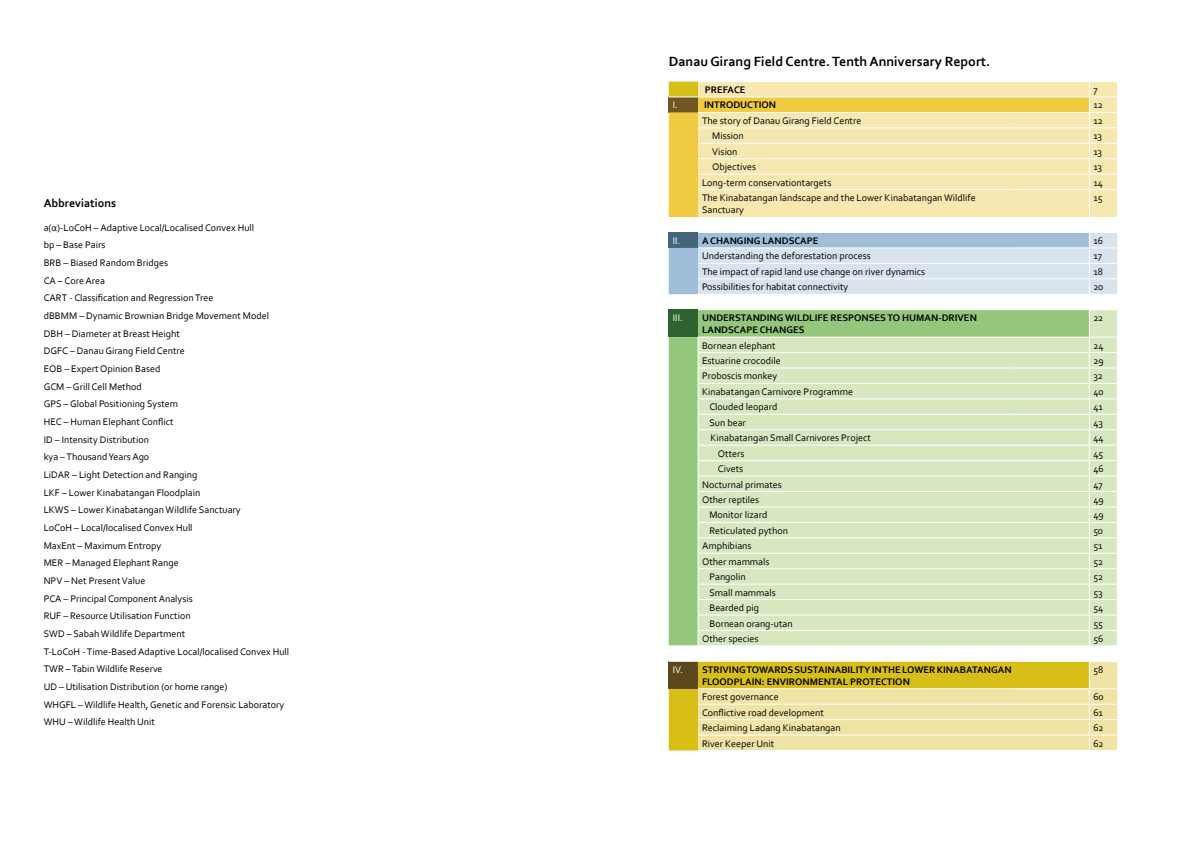
<style>
.page{position:relative;width:1191px;height:842px;background:#fff}
.page>*{position:absolute;margin:0;border:0;box-sizing:border-box;transform-origin:0 0}
.t1{font:700 14px "Corbel";color:#000}
.t2{font:700 12px "Corbel";color:#000}
.t3{font:10px/17.7px "Corbel";color:#000}
.t4{font:700 10px/12px "Corbel";color:#000}
.t5{font:10px "Corbel";color:#fff}
.s1{font-weight:400;color:#fff}
</style>
<div class="page">
<svg style="left:669px;top:309px;width:448px;height:442px;background:#d6e2b1"></svg>
<svg style="left:669px;top:81px;width:448px;height:214px;background:#e9e2bd"></svg>
<p class="t2" style="left:44px;top:196px;width:74px">Abbreviations</p>
<p class="t3" style="left:44px;top:218px;width:247px">a(α)-LoCoH – Adaptive Local/Localised Convex Hull<br>bp – Base Pairs<br>BRB – Biased Random Bridges<br>CA – Core Area<br>CART - Classification and Regression Tree<br>dBBMM – Dynamic Brownian Bridge Movement Model DBH – Diameter at Breast Height<br>DGFC – Danau Girang Field Centre<br>EOB – Expert Opinion Based<br>GCM – Grill Cell Method<br>GPS – Global Positioning System<br>HEC – Human Elephant Conflict<br>ID – Intensity Distribution<br>kya – Thousand Years Ago<br>LiDAR – Light Detection and Ranging<br>LKF – Lower Kinabatangan Floodplain<br>LKWS – Lower Kinabatangan Wildlife Sanctuary<br>LoCoH – Local/localised Convex Hull<br>MaxEnt – Maximum Entropy<br>MER – Managed Elephant Range<br>NPV – Net Present Value<br>PCA – Principal Component Analysis<br>RUF – Resource Utilisation Function<br>SWD – Sabah Wildlife Department<br>T-LoCoH - Time-Based Adaptive Local/localised Convex Hull TWR – Tabin Wildlife Reserve<br>UD – Utilisation Distribution (or home range)<br>WHGFL – Wildlife Health, Genetic and Forensic Laboratory WHU – Wildlife Health Unit</p>
<h1 class="t1" style="left:669px;top:52px;width:323px">Danau Girang Field Centre. Tenth Anniversary Report.</h1>
<p class="t4" style="left:705px;top:83px;width:42px">PREFACE</p>
<p class="t3" style="left:1093px;top:81px;width:6px">7</p>
<p class="t5" style="left:673px;top:99px;width:7px">I.</p>
<p class="t4" style="left:704px;top:99px;width:74px">INTRODUCTION</p>
<p class="t3" style="left:1093px;top:96px;width:11px">12</p>
<p class="t3" style="left:702px;top:111px;width:161px">The story of Danau Girang Field Centre</p>
<p class="t3" style="left:1093px;top:111px;width:11px">12</p>
<p class="t3" style="left:712px;top:127px;width:33px">Mission</p>
<p class="t3" style="left:1093px;top:127px;width:10px">13</p>
<p class="t3" style="left:712px;top:142px;width:27px">Vision</p>
<p class="t3" style="left:1093px;top:142px;width:10px">13</p>
<p class="t3" style="left:712px;top:158px;width:45px">Objectives</p>
<p class="t3" style="left:1093px;top:158px;width:10px">13</p>
<p class="t3" style="left:702px;top:173px;width:131px">Long-term conservationtargets</p>
<p class="t3" style="left:1093px;top:173px;width:11px">14</p>
<p class="t3" style="left:702px;top:191px;width:275px;line-height:12px">The Kinabatangan landscape and the Lower Kinabatangan Wildlife<br>Sanctuary</p>
<p class="t3" style="left:1093px;top:189px;width:11px">15</p>
<p class="t4" style="left:673px;top:234px;width:147px"><span class="s1">II.</span> A CHANGING LANDSCAPE</p>
<p class="t3" style="left:1093px;top:231px;width:11px">16</p>
<p class="t3" style="left:702px;top:247px;width:170px">Understanding the deforestation process</p>
<p class="t3" style="left:1093px;top:247px;width:10px">17</p>
<p class="t3" style="left:702px;top:262px;width:225px">The impact of rapid land use change on river dynamics</p>
<p class="t3" style="left:1093px;top:262px;width:11px">18</p>
<p class="t3" style="left:702px;top:278px;width:148px">Possibilities for habitat connectivity</p>
<p class="t3" style="left:1093px;top:278px;width:12px">20</p>
<p class="t5" style="left:673px;top:312px;width:12px">III.</p>
<p class="t4" style="left:702px;top:312px;width:276px">UNDERSTANDING WILDLIFE RESPONSES TO HUMAN-DRIVEN<br>LANDSCAPE CHANGES</p>
<p class="t3" style="left:1093px;top:309px;width:11px">22</p>
<p class="t3" style="left:702px;top:336px;width:75px">Bornean elephant</p>
<p class="t3" style="left:1093px;top:336px;width:12px">24</p>
<p class="t3" style="left:702px;top:352px;width:80px">Estuarine crocodile</p>
<p class="t3" style="left:1093px;top:352px;width:12px">29</p>
<p class="t3" style="left:702px;top:367px;width:77px">Proboscis monkey</p>
<p class="t3" style="left:1093px;top:367px;width:11px">32</p>
<p class="t3" style="left:702px;top:382px;width:153px">Kinabatangan Carnivore Programme</p>
<p class="t3" style="left:1093px;top:382px;width:12px">40</p>
<p class="t3" style="left:709px;top:398px;width:69px">Clouded leopard</p>
<p class="t3" style="left:1093px;top:398px;width:11px">41</p>
<p class="t3" style="left:709px;top:413px;width:38px">Sun bear</p>
<p class="t3" style="left:1093px;top:413px;width:11px">43</p>
<p class="t3" style="left:710px;top:429px;width:162px">Kinabatangan Small Carnivores Project</p>
<p class="t3" style="left:1093px;top:429px;width:12px">44</p>
<p class="t3" style="left:718px;top:444px;width:28px">Otters</p>
<p class="t3" style="left:1093px;top:444px;width:11px">45</p>
<p class="t3" style="left:718px;top:460px;width:27px">Civets</p>
<p class="t3" style="left:1093px;top:460px;width:12px">46</p>
<p class="t3" style="left:702px;top:475px;width:81px">Nocturnal primates</p>
<p class="t3" style="left:1093px;top:475px;width:11px">47</p>
<p class="t3" style="left:702px;top:491px;width:59px">Other reptiles</p>
<p class="t3" style="left:1093px;top:491px;width:12px">49</p>
<p class="t3" style="left:709px;top:506px;width:59px">Monitor lizard</p>
<p class="t3" style="left:1093px;top:506px;width:12px">49</p>
<p class="t3" style="left:709px;top:521px;width:80px">Reticulated python</p>
<p class="t3" style="left:1093px;top:521px;width:11px">50</p>
<p class="t3" style="left:702px;top:537px;width:51px">Amphibians</p>
<p class="t3" style="left:1093px;top:537px;width:11px">51</p>
<p class="t3" style="left:702px;top:552px;width:69px">Other mammals</p>
<p class="t3" style="left:1093px;top:552px;width:11px">52</p>
<p class="t3" style="left:709px;top:568px;width:38px">Pangolin</p>
<p class="t3" style="left:1093px;top:568px;width:11px">52</p>
<p class="t3" style="left:709px;top:583px;width:68px">Small mammals</p>
<p class="t3" style="left:1093px;top:583px;width:11px">53</p>
<p class="t3" style="left:709px;top:599px;width:51px">Bearded pig</p>
<p class="t3" style="left:1093px;top:599px;width:11px">54</p>
<p class="t3" style="left:709px;top:614px;width:85px">Bornean orang-utan</p>
<p class="t3" style="left:1093px;top:614px;width:11px">55</p>
<p class="t3" style="left:702px;top:629px;width:58px">Other species</p>
<p class="t3" style="left:1093px;top:629px;width:12px">56</p>
<p class="t4" style="left:702px;top:663px;width:311px;text-indent:-29px"><span class="s1">IV.</span> STRIVING TOWARDS SUSTAINABILITY IN THE LOWER KINABATANGAN<br>FLOODPLAIN: ENVIRONMENTAL PROTECTION</p>
<p class="t3" style="left:1093px;top:660px;width:11px">58</p>
<p class="t3" style="left:702px;top:688px;width:78px">Forest governance</p>
<p class="t3" style="left:1093px;top:688px;width:12px">60</p>
<p class="t3" style="left:702px;top:703px;width:123px">Conflictive road development</p>
<p class="t3" style="left:1093px;top:703px;width:11px">61</p>
<p class="t3" style="left:702px;top:719px;width:140px">Reclaiming Ladang Kinabatangan</p>
<p class="t3" style="left:1093px;top:719px;width:12px">62</p>
<p class="t3" style="left:702px;top:734px;width:74px">River Keeper Unit</p>
<p class="t3" style="left:1093px;top:734px;width:12px">62</p>
</div>
